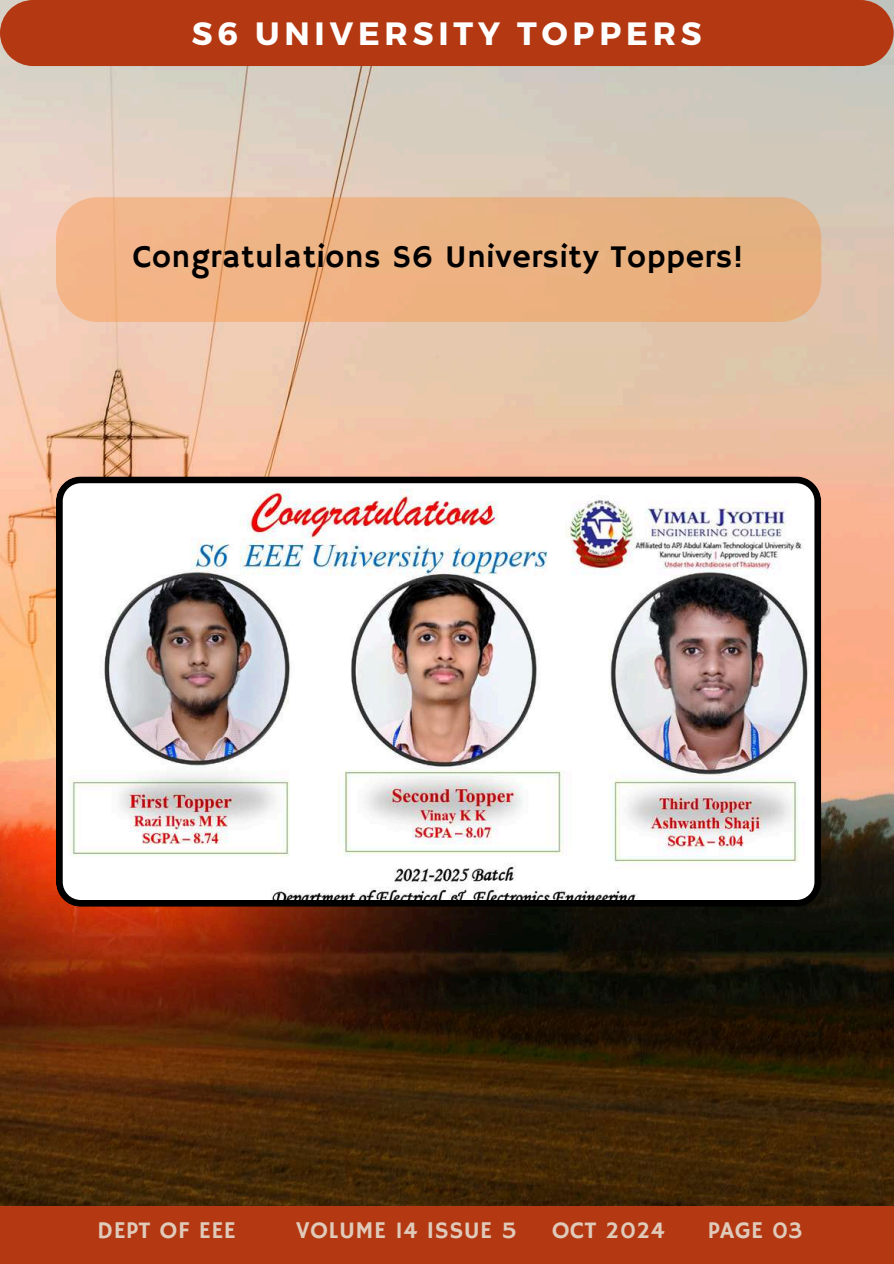
<style>
.page{position:relative;width:894px;height:1264px;background:#fff}
.page>*{position:absolute;margin:0;border:0;box-sizing:border-box;transform-origin:0 0}
.t1{font:700 32.25px "Montserrat";letter-spacing:.15em;color:#fff}
.t2{font:32.1px "Hammersmith One";letter-spacing:.02em;color:#000}
.t3{font:24px "Hammersmith One";letter-spacing:.02em;color:#e0cbbb}
</style>
<div class="page">
<img style="left:0;top:66px;width:893px;height:1140px">
<div style="left:0;top:1206px;width:893px;height:57px;background:#b43913"></div>
<div style="left:0;top:0;width:893px;height:66px;background:#b43913"></div>
<img style="left:56px;top:476px;width:765px;height:430px">
<svg style="left:56px;top:197px;width:764px;height:125px;background:#ecb284"></svg>
<h1 class="t1" style="left:192px;top:13px;width:511px">S6 UNIVERSITY TOPPERS</h1>
<h2 class="t2" style="left:133px;top:238px;width:612px">Congratulations S6 University Toppers!</h2>
<p class="t3" style="left:97px;top:1216px;width:140px">DEPT OF EEE</p>
<p class="t3" style="left:295px;top:1216px;width:223px">VOLUME 14 ISSUE 5</p>
<p class="t3" style="left:551px;top:1216px;width:115px">OCT 2024</p>
<p class="t3" style="left:707px;top:1216px;width:96px">PAGE 03</p>
</div>
